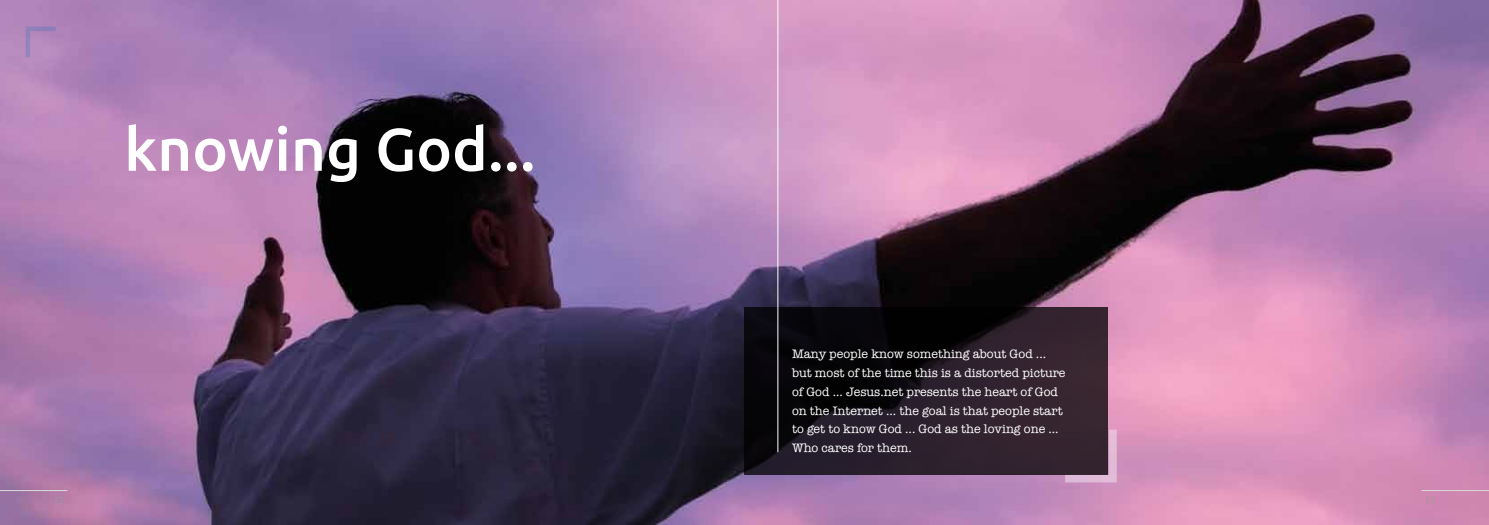
<style>
.page{position:relative;width:1489px;height:525px;background:#fff}
.page>*{position:absolute;margin:0;border:0;box-sizing:border-box;transform-origin:0 0}
.t1{font:500 60px "Ubuntu";color:#fff}
.t2{font:12.5px/18.8px "American Typewriter";color:#fff}
.t3{font:300 10px "Ubuntu";color:#9d9d9c}
</style>
<div class="page">
<img style="left:0;top:0;width:1488px;height:524px">
<hr style="left:1421px;top:490px;width:67px;height:1px;background:#dadada">
<svg style="left:26px;top:27px;width:30px;height:30px"></svg>
<hr style="left:0;top:490px;width:67px;height:1px;background:#dadada">
<svg style="left:1064px;top:429px;width:52px;height:53px"></svg>
<svg style="left:744px;top:307px;width:364px;height:167px;background:#1f161f"></svg>
<hr style="left:777px;top:0;width:1px;height:452px;background:#fff">
<h1 class="t1" style="left:124px;top:111px;width:413px">knowing God...</h1>
<p class="t2" style="left:792px;top:344px;width:275px">Many people know something about God ... but most of the time this is a distorted picture of God ... Jesus.net presents the heart of God on the Internet ... the goal is that people start to get to know God ... God as the loving one ...<br>Who cares for them.</p>
<p class="t3" style="left:53px;top:494px;width:13px">12</p>
<p class="t3" style="left:1424px;top:494px;width:13px">13</p>
</div>
